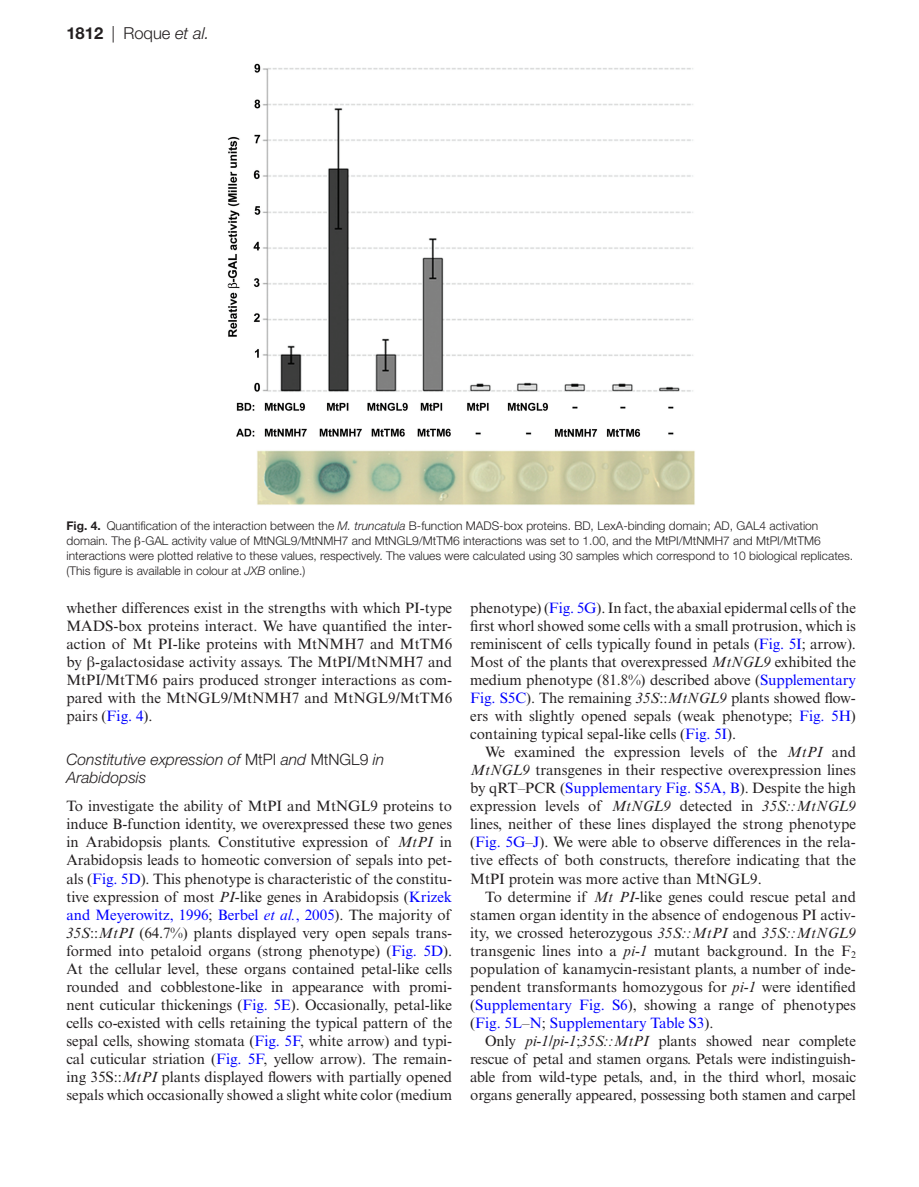
<style>
.page{position:relative;width:919px;height:1187px;background:#fff}
.page>*{position:absolute;margin:0;border:0;box-sizing:border-box;transform-origin:0 0}
.t1{font:300 16.5px "Helvetica Neue LT Std";color:#231f20}
.t2{font:italic 300 15.75px/18px "Helvetica Neue LT Std";color:#231f20}
.t3{font:15px/18px "Times New Roman MT Std";letter-spacing:-.005em;color:#231f20;text-align:justify}
.t4{font:300 12px/15px "Helvetica Neue LT Std";color:#231f20}
.s1{font-weight:700}
.s2{font-style:italic}
.s3{font-family:"Gandhari Unicode";font-weight:400}
.s4{font-family:"Gandhari Unicode"}
.s5{color:#00f}
.s6{font-style:normal}
.s7{font-style:italic;color:#00f}
</style>
<div class="page">
<img style="left:227px;top:63px;width:468px;height:442px">
<p class="t1" style="left:66px;top:23px;width:144px"><span class="s1">1812</span> | Roque <span class="s2">et al.</span></p>
<p class="t4" style="left:66px;top:518px;width:788px"><span class="s1">Fig. 4.</span> Quantification of the interaction between the <span class="s2">M. truncatula</span> B-function MADS-box proteins. BD, LexA-binding domain; AD, GAL4 activation domain. The <span class="s3">β</span>-GAL activity value of MtNGL9/MtNMH7 and MtNGL9/MtTM6 interactions was set to 1.00, and the MtPI/MtNMH7 and MtPI/MtTM6 interactions were plotted relative to these values, respectively. The values were calculated using 30 samples which correspond to 10 biological replicates. (This figure is available in colour at <span class="s2">JXB</span> online.)</p>
<p class="t3" style="left:66px;top:599px;width:387px">whether differences exist in the strengths with which PI-type MADS-box proteins interact. We have quantified the inter&shy;action of Mt PI-like proteins with MtNMH7 and MtTM6 by <span class="s4">β</span>-galactosidase activity assays. The MtPI/MtNMH7 and MtPI/MtTM6 pairs produced stronger interactions as com&shy;pared with the MtNGL9/MtNMH7 and MtNGL9/MtTM6 pairs (<span class="s5">Fig. 4</span>).</p>
<p class="t2" style="left:66px;top:750px;width:319px">Constitutive expression of <span class="s6">MtPI</span> and <span class="s6">MtNGL9</span> in<br>Arabidopsis</p>
<p class="t3" style="left:66px;top:797px;width:387px">To investigate the ability of MtPI and MtNGL9 proteins to induce B-function identity, we overexpressed these two genes in Arabidopsis plants. Constitutive expression of <span class="s2">MtPI</span> in Arabidopsis leads to homeotic conversion of sepals into pet&shy;als (<span class="s5">Fig. 5D</span>). This phenotype is characteristic of the constitu&shy;tive expression of most <span class="s2">PI</span>-like genes in Arabidopsis (<span class="s5">Krizek and Meyerowitz, 1996</span>; <span class="s5">Berbel</span> <span class="s7">et al.</span><span class="s5">, 2005</span>). The majority of <span class="s2">35S</span>::<span class="s2">MtPI</span> (64.7%) plants displayed very open sepals trans&shy;formed into petaloid organs (strong phenotype) (<span class="s5">Fig. 5D</span>).<br>At the cellular level, these organs contained petal-like cells rounded and cobblestone-like in appearance with promi&shy;nent cuticular thickenings (<span class="s5">Fig. 5E</span>). Occasionally, petal-like cells co-existed with cells retaining the typical pattern of the sepal cells, showing stomata (<span class="s5">Fig. 5F</span>, white arrow) and typi&shy;cal cuticular striation (<span class="s5">Fig. 5F</span>, yellow arrow). The remain&shy;ing 35S::<span class="s2">MtPI</span> plants displayed flowers with partially opened sepals which occasionally showed a slight white color (medium</p>
<p class="t3" style="left:470px;top:599px;width:387px">phenotype) (<span class="s5">Fig. 5G</span>). In fact, the abaxial epidermal cells of the first whorl showed some cells with a small protrusion, which is reminiscent of cells typically found in petals (<span class="s5">Fig. 5I</span>; arrow).<br>Most of the plants that overexpressed <span class="s2">MtNGL9</span> exhibited the medium phenotype (81.8%) described above (<span class="s5">Supplementary Fig. S5C</span>). The remaining <span class="s2">35S</span>::<span class="s2">MtNGL9</span> plants showed flow&shy;ers with slightly opened sepals (weak phenotype; <span class="s5">Fig. 5H</span>) containing typical sepal-like cells (<span class="s5">Fig. 5I</span>).</p>
<p class="t3" style="left:470px;top:743px;width:387px;text-indent:15px">We examined the expression levels of the <span class="s2">MtPI</span> and <span class="s2">MtNGL9</span> transgenes in their respective overexpression lines by qRT–PCR (<span class="s5">Supplementary Fig. S5A, B</span>). Despite the high expression levels of <span class="s2">MtNGL9</span> detected in <span class="s2">35S::MtNGL9 </span>lines, neither of these lines displayed the strong phenotype (<span class="s5">Fig. 5G</span>–<span class="s5">J</span>). We were able to observe differences in the rela&shy;tive effects of both constructs, therefore indicating that the MtPI protein was more active than MtNGL9.</p>
<p class="t3" style="left:470px;top:887px;width:387px;text-indent:15px">To determine if <span class="s2">Mt PI</span>-like genes could rescue petal and stamen organ identity in the absence of endogenous PI activ&shy;ity, we crossed heterozygous <span class="s2">35S::MtPI</span> and <span class="s2">35S::MtNGL9 </span>transgenic lines into a <span class="s2">pi-1</span> mutant background. In the F<sub>2 </sub>population of kanamycin-resistant plants, a number of inde&shy;pendent transformants homozygous for <span class="s2">pi-1</span> were identified (<span class="s5">Supplementary Fig. S6</span>), showing a range of phenotypes (<span class="s5">Fig. 5L</span>–<span class="s5">N</span>; <span class="s5">Supplementary Table S3</span>).</p>
<p class="t3" style="left:470px;top:1031px;width:387px;text-indent:15px">Only <span class="s2">pi-1/pi-1</span>;<span class="s2">35S::MtPI</span> plants showed near complete rescue of petal and stamen organs. Petals were indistinguish&shy;able from wild-type petals, and, in the third whorl, mosaic organs generally appeared, possessing both stamen and carpel</p>
</div>
